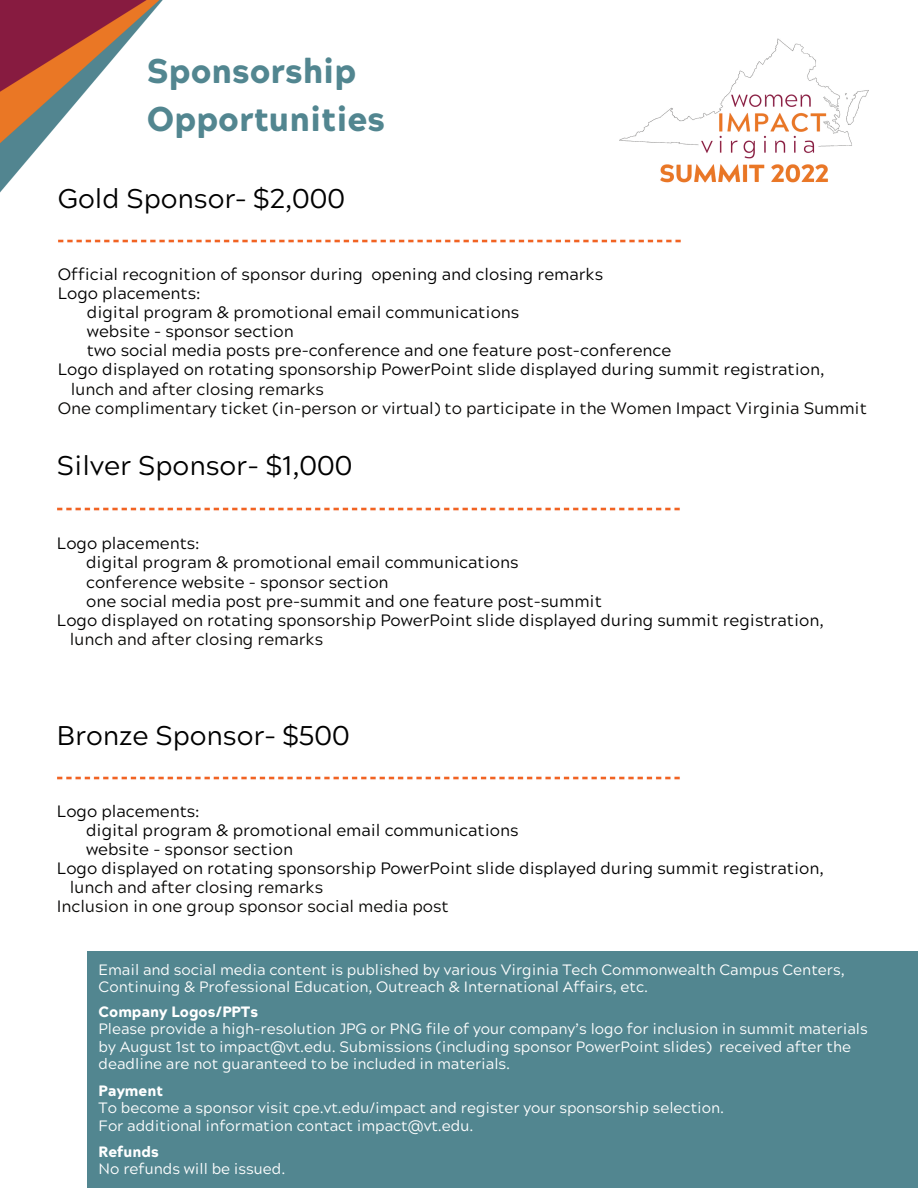
<style>
.page{position:relative;width:918px;height:1188px;background:#fff}
.page>*{position:absolute;margin:0;border:0;box-sizing:border-box;transform-origin:0 0}
.t1{font:900 34.2px/47.7px "Acherus Grotesque";color:#528690}
.t2{font:27px "Acherus Grotesque";color:#000}
.t3{font:16.5px "Acherus Grotesque";color:#000}
.t4{font:16.5px "Acherus Grotesque";color:#080705}
.t5{font:15px/17.5px "Acherus Grotesque";color:#fff}
.t6{font:900 15px "Acherus Grotesque";color:#fff}
.s1{color:#fff}
</style>
<div class="page">
<img style="left:0;top:0;width:163px;height:193px">
<img style="left:58px;top:239px;width:623px;height:4px">
<img style="left:57px;top:507px;width:623px;height:4px">
<img style="left:57px;top:776px;width:623px;height:4px">
<div style="left:87px;top:951px;width:831px;height:237px;background:#528690"></div>
<img style="left:619px;top:38px;width:250px;height:145px">
<h1 class="t1" style="left:147px;top:45px;width:240px">Sponsorship<br>Opportunities</h1>
<h2 class="t2" style="left:58px;top:176px;width:289px">Gold Sponsor– $2,000</h2>
<p class="t3" style="left:58px;top:260px;width:547px">Official recognition of sponsor during opening and closing remarks</p>
<p class="t3" style="left:58px;top:279px;width:144px">Logo placements:</p>
<p class="t3" style="left:87px;top:298px;width:434px">digital program &amp; promotional email communications</p>
<p class="t3" style="left:87px;top:317px;width:208px">website - sponsor section</p>
<p class="t3" style="left:87px;top:337px;width:586px">two social media posts pre-conference and one feature post-conference</p>
<p class="t3" style="left:58px;top:356px;width:768px">Logo displayed on rotating sponsorship PowerPoint slide displayed during summit registration,</p>
<p class="t4" style="left:62px;top:375px;width:264px"><span class="s1">l</span> lunch and after closing remarks</p>
<p class="t4" style="left:58px;top:394px;width:811px">One complimentary ticket (in-person or virtual) to participate in the Women Impact Virginia Summit</p>
<h2 class="t2" style="left:57px;top:443px;width:297px">Silver Sponsor- $1,000</h2>
<p class="t3" style="left:57px;top:530px;width:144px">Logo placements:</p>
<p class="t3" style="left:86px;top:549px;width:434px">digital program &amp; promotional email communications</p>
<p class="t3" style="left:86px;top:568px;width:304px">conference website - sponsor section</p>
<p class="t3" style="left:86px;top:587px;width:517px">one social media post pre-summit and one feature post-summit</p>
<p class="t3" style="left:57px;top:606px;width:768px">Logo displayed on rotating sponsorship PowerPoint slide displayed during summit registration,</p>
<p class="t4" style="left:61px;top:625px;width:264px"><span class="s1">l</span> lunch and after closing remarks</p>
<h2 class="t2" style="left:57px;top:712px;width:294px">Bronze Sponsor– $500</h2>
<p class="t3" style="left:57px;top:797px;width:144px">Logo placements:</p>
<p class="t3" style="left:86px;top:816px;width:434px">digital program &amp; promotional email communications</p>
<p class="t3" style="left:86px;top:835px;width:208px">website - sponsor section</p>
<p class="t3" style="left:57px;top:854px;width:768px">Logo displayed on rotating sponsorship PowerPoint slide displayed during summit registration,</p>
<p class="t4" style="left:61px;top:873px;width:264px"><span class="s1">l</span> lunch and after closing remarks</p>
<p class="t4" style="left:57px;top:892px;width:393px">Inclusion in one group sponsor social media post</p>
<p class="t5" style="left:99px;top:960px;width:748px">Email and social media content is published by various Virginia Tech Commonwealth Campus Centers,<br>Continuing &amp; Professional Education, Outreach &amp; International Affairs, etc.</p>
<p class="t6" style="left:99px;top:998px;width:161px">Company Logos/PPTs</p>
<p class="t5" style="left:99px;top:1019px;width:771px">Please provide a high-resolution JPG or PNG file of your company’s logo for inclusion in summit materials by August 1st to impact@vt.edu. Submissions (including sponsor PowerPoint slides) received after the deadline are not guaranteed to be included in materials.</p>
<p class="t6" style="left:99px;top:1077px;width:66px">Payment</p>
<p class="t5" style="left:99px;top:1098px;width:627px">To become a sponsor visit cpe.vt.edu/impact and register your sponsorship selection.<br>For additional information contact impact@vt.edu.</p>
<p class="t6" style="left:99px;top:1138px;width:62px">Refunds</p>
<p class="t5" style="left:99px;top:1159px;width:188px">No refunds will be issued.</p>
</div>
